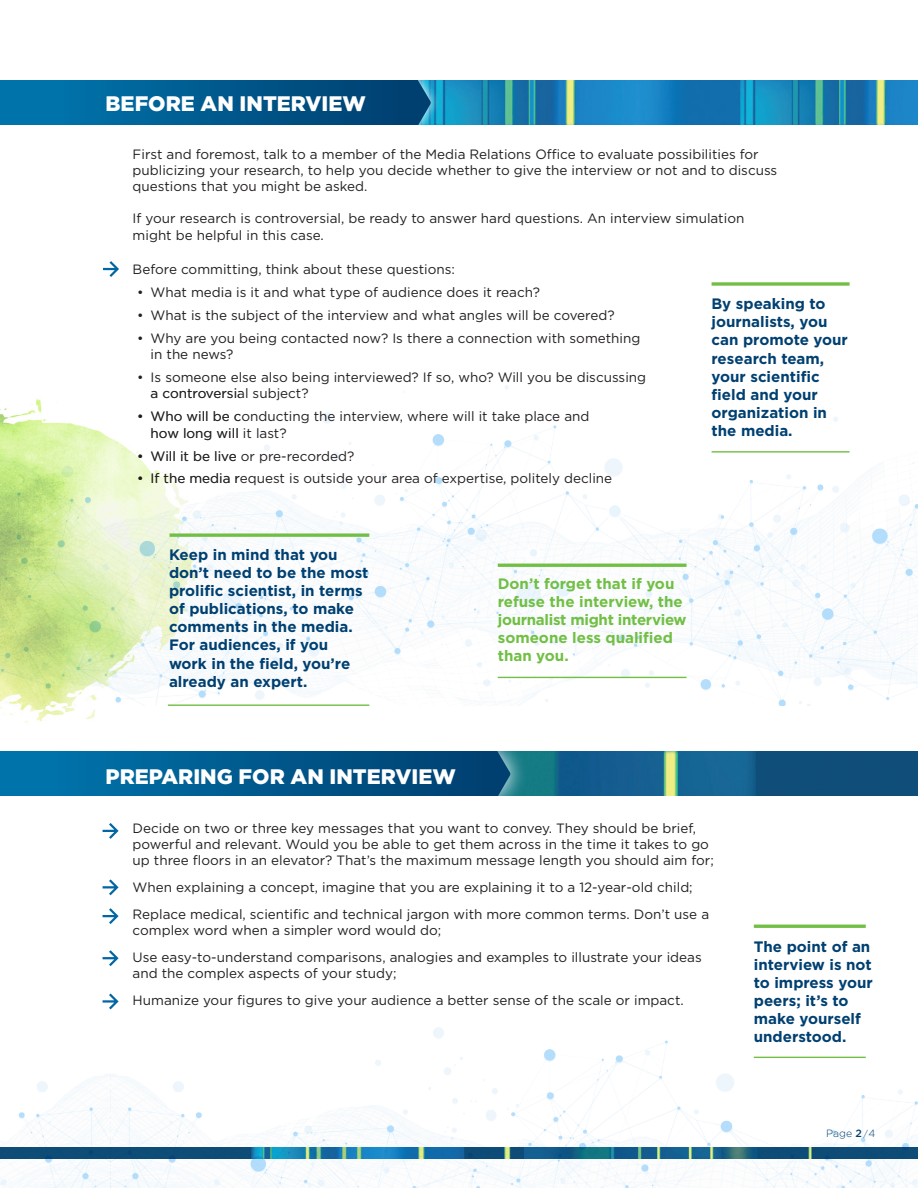
<style>
.page{position:relative;width:918px;height:1188px;background:#fff}
.page>*{position:absolute;margin:0;border:0;box-sizing:border-box;transform-origin:0 0}
.t1{font:900 21px "Gotham";color:#fff}
.t2{font:700 15.15px/18.1px "Gotham";color:#004071}
.t3{font:700 15.15px/18.1px "Gotham";color:#71bf44}
.t4{font:13.5px/16.2px "Gotham";color:#231f20}
.t5{font:300 10.5px "Gotham";color:#004071}
.s1{font-weight:500}
.s2{font-size:9px}
</style>
<div class="page">
<img style="left:440px;top:80px;width:301px;height:45px">
<img style="left:741px;top:80px;width:177px;height:45px">
<svg style="left:0;top:80px;width:431px;height:45px;background:#015c90"></svg>
<svg style="left:103px;top:261px;width:16px;height:16px"></svg>
<img style="left:238px;top:385px;width:680px;height:321px">
<img style="left:0;top:399px;width:238px;height:323px">
<svg style="left:712px;top:282px;width:138px;height:4px"></svg>
<hr style="left:712px;top:451px;width:138px;height:2px;background:#71bf44">
<img style="left:528px;top:751px;width:390px;height:45px">
<svg style="left:0;top:751px;width:510px;height:45px;background:#005a8e"></svg>
<svg style="left:103px;top:823px;width:16px;height:16px"></svg>
<svg style="left:103px;top:879px;width:16px;height:16px"></svg>
<svg style="left:103px;top:908px;width:16px;height:16px"></svg>
<svg style="left:109px;top:993px;width:8px;height:7px"></svg>
<img style="left:0;top:1000px;width:918px;height:188px">
<svg style="left:606px;top:505px;width:17px;height:16px"></svg>
<svg style="left:523px;top:547px;width:18px;height:15px"></svg>
<svg style="left:554px;top:580px;width:19px;height:19px"></svg>
<svg style="left:643px;top:589px;width:14px;height:11px"></svg>
<svg style="left:530px;top:639px;width:14px;height:11px"></svg>
<div style="left:517px;top:614px;width:14px;height:11px;background:#fff;border-radius:50%"></div>
<svg style="left:170px;top:533px;width:199px;height:4px"></svg>
<hr style="left:168px;top:705px;width:201px;height:1px;background:#71bf44">
<hr style="left:498px;top:564px;width:189px;height:3px;background:#71bf44">
<hr style="left:498px;top:677px;width:189px;height:1px;background:#71bf44">
<svg style="left:103px;top:950px;width:16px;height:16px"></svg>
<hr style="left:754px;top:925px;width:112px;height:3px;background:#71bf44">
<hr style="left:754px;top:1057px;width:112px;height:1px;background:#71bf44">
<h1 class="t1" style="left:106px;top:89px;width:262px">BEFORE AN INTERVIEW</h1>
<p class="t4" style="left:133px;top:146px;width:646px;text-indent:-27px">• First and foremost, talk to a member of the Media Relations Office to evaluate possibilities for publicizing your research, to help you decide whether to give the interview or not and to discuss questions that you might be asked.</p>
<p class="t4" style="left:133px;top:210px;width:613px;text-indent:-27px">• If your research is controversial, be ready to answer hard questions. An interview simulation might be helpful in this case.</p>
<p class="t4" style="left:106px;top:261px;width:351px">• Before committing, think about these questions:</p>
<p class="t4" style="left:137px;top:284px;width:404px">• What media is it and what type of audience does it reach?</p>
<p class="t4" style="left:137px;top:307px;width:479px">• What is the subject of the interview and what angles will be covered?</p>
<p class="t4" style="left:151px;top:330px;width:491px;text-indent:-14px">• Why are you being contacted now? Is there a connection with something in the news?</p>
<p class="t4" style="left:151px;top:369px;width:497px;text-indent:-14px">• Is someone else also being interviewed? If so, who? Will you be discussing a controversial subject?</p>
<p class="t4" style="left:151px;top:408px;width:440px;text-indent:-14px">• Who will be conducting the interview, where will it take place and how long will it last?</p>
<p class="t4" style="left:137px;top:447px;width:219px">• Will it be live or pre-recorded?</p>
<p class="t4" style="left:137px;top:470px;width:477px">• If the media request is outside your area of expertise, politely decline</p>
<p class="t2" style="left:712px;top:295px;width:138px">By speaking to journalists, you can promote your research team, your scientific field and your organization in the media.</p>
<p class="t2" style="left:169px;top:545px;width:201px">Keep in mind that you don’t need to be the most prolific scientist, in terms of publications, to make comments in the media.<br>For audiences, if you work in the field, you’re already an expert.</p>
<p class="t3" style="left:498px;top:574px;width:190px">Don’t forget that if you refuse the interview, the journalist might interview someone less qualified than you.</p>
<h1 class="t1" style="left:106px;top:762px;width:352px">PREPARING FOR AN INTERVIEW</h1>
<p class="t4" style="left:133px;top:819px;width:583px;text-indent:-27px">• Decide on two or three key messages that you want to convey. They should be brief, powerful and relevant. Would you be able to get them across in the time it takes to go up three floors in an elevator? That’s the maximum message length you should aim for;</p>
<p class="t4" style="left:106px;top:879px;width:589px">• When explaining a concept, imagine that you are explaining it to a 12-year-old child;</p>
<p class="t4" style="left:133px;top:906px;width:578px;text-indent:-27px">• Replace medical, scientific and technical jargon with more common terms. Don’t use a complex word when a simpler word would do;</p>
<p class="t4" style="left:133px;top:949px;width:571px;text-indent:-27px">• Use easy-to-understand comparisons, analogies and examples to illustrate your ideas and the complex aspects of your study;</p>
<p class="t4" style="left:106px;top:992px;width:580px">• Humanize your figures to give your audience a better sense of the scale or impact.</p>
<p class="t2" style="left:754px;top:937px;width:120px">The point of an interview is not to impress your peers; it’s to make yourself understood.</p>
<p class="t5" style="left:826px;top:1127px;width:51px">Page <span class="s1">2</span> <span class="s2">/</span> 4</p>
</div>
